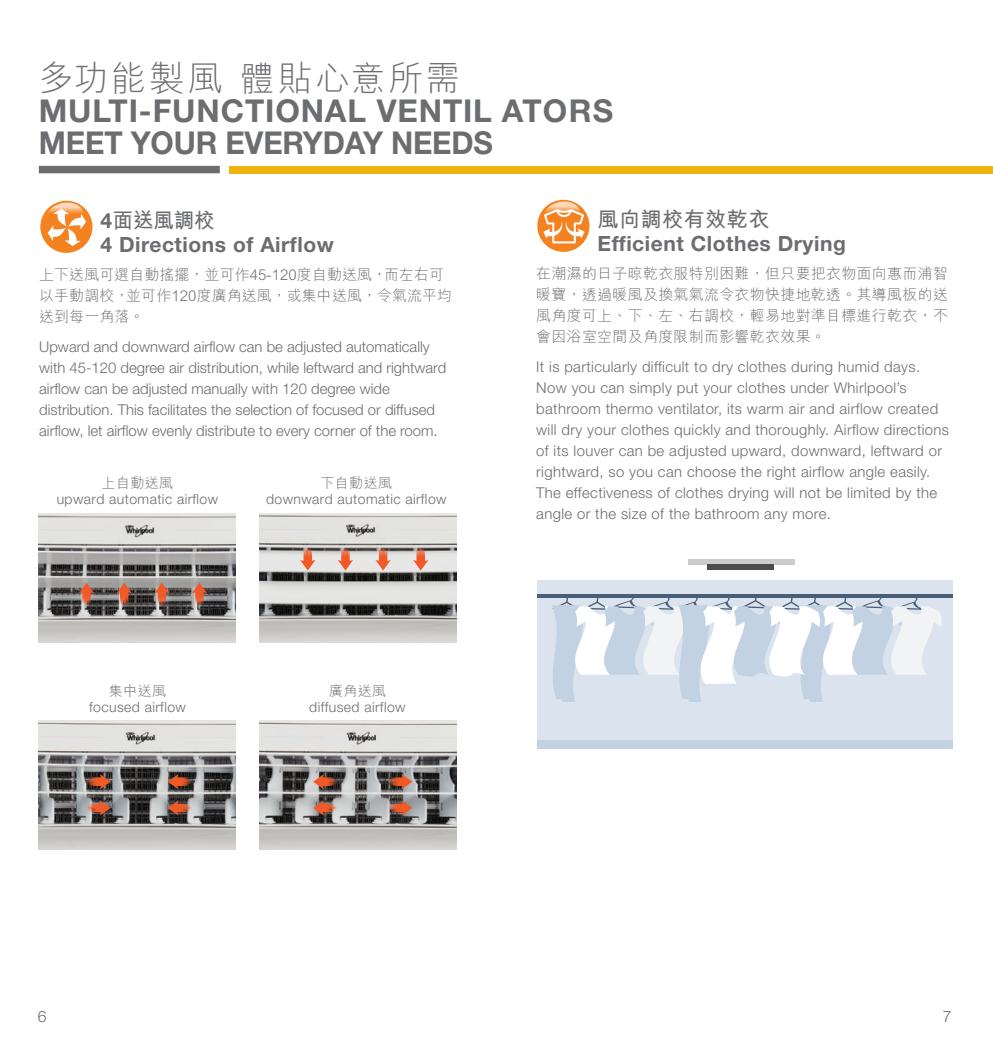
<style>
.page{position:relative;width:993px;height:1042px;background:#fff}
.page>*{position:absolute;margin:0;border:0;box-sizing:border-box;transform-origin:0 0}
.t1{font:300 35px "M Hei HK";letter-spacing:.075em;color:#6c6d70}
.t2{font:700 31.5px/31.5px "Helvetica Neue";letter-spacing:.03em;color:#6c6d70}
.t3{font:700 21px "Helvetica Neue";letter-spacing:.025em;color:#6c6d70}
.t4{font:700 21px "M Hei HK";letter-spacing:.025em;color:#6c6d70}
.t5{font:300 15.75px "Helvetica Neue";color:#6c6d70}
.t6{font:300 14.88px/21px "Helvetica Neue";letter-spacing:.025em;color:#6c6d70}
.t7{font:300 14.88px/21px "Helvetica Neue";color:#6c6d70}
.t8{font:300 14.88px/21px "M Hei HK";letter-spacing:.01em;color:#6c6d70;text-align:justify}
.t9{font:300 14px "Helvetica Neue";letter-spacing:.03em;color:#6c6d70}
.t10{font:300 14px "M Hei HK";letter-spacing:.03em;color:#6c6d70}
.s1{font-family:"Helvetica Neue"}
</style>
<div class="page">
<div style="left:229px;top:166px;width:763px;height:7px;background:#efb310"></div>
<div style="left:39px;top:166px;width:181px;height:7px;background:#6c6d70"></div>
<div style="left:537px;top:580px;width:415px;height:169px;background:#c3d2e3"></div>
<div style="left:537px;top:580px;width:415px;height:160px;background:#dbe4ee"></div>
<hr style="left:537px;top:594px;width:415px;height:4px;background:#495e77">
<svg style="left:552px;top:598px;width:389px;height:104px"></svg>
<div style="left:688px;top:559px;width:106px;height:5px;background:#cccccb"></div>
<div style="left:707px;top:564px;width:67px;height:5px;background:#4c4c4c"></div>
<svg style="left:537px;top:200px;width:52px;height:52px"></svg>
<svg style="left:543px;top:202px;width:41px;height:41px"></svg>
<div style="left:40px;top:201px;width:52px;height:52px;background:#f58220;border-radius:50%"></div>
<svg style="left:47px;top:202px;width:39px;height:44px"></svg>
<img style="left:39px;top:513px;width:196px;height:129px">
<svg style="left:79px;top:583px;width:15px;height:24px"></svg>
<svg style="left:116px;top:583px;width:16px;height:24px"></svg>
<svg style="left:154px;top:583px;width:15px;height:24px"></svg>
<svg style="left:192px;top:583px;width:15px;height:24px"></svg>
<img style="left:260px;top:513px;width:196px;height:129px">
<img style="left:39px;top:721px;width:196px;height:129px">
<img style="left:260px;top:721px;width:196px;height:129px">
<svg style="left:300px;top:546px;width:15px;height:24px"></svg>
<svg style="left:337px;top:546px;width:16px;height:24px"></svg>
<svg style="left:375px;top:546px;width:15px;height:24px"></svg>
<svg style="left:413px;top:546px;width:15px;height:24px"></svg>
<svg style="left:86px;top:774px;width:24px;height:15px"></svg>
<svg style="left:86px;top:800px;width:24px;height:15px"></svg>
<svg style="left:387px;top:774px;width:25px;height:15px"></svg>
<svg style="left:387px;top:800px;width:25px;height:15px"></svg>
<svg style="left:168px;top:774px;width:24px;height:15px"></svg>
<svg style="left:168px;top:800px;width:24px;height:15px"></svg>
<svg style="left:313px;top:774px;width:25px;height:15px"></svg>
<svg style="left:313px;top:800px;width:25px;height:15px"></svg>
<h1 class="t1" style="left:39px;top:53px;width:423px">多功能製風 體貼心意所需</h1>
<h2 class="t2" style="left:39px;top:95px;width:575px">MULTI-FUNCTIONAL VENTIL ATORS<br>MEET YOUR EVERYDAY NEEDS</h2>
<h3 class="t4" style="left:100px;top:205px;width:116px"><span class="s1">4</span>面送風調校</h3>
<h3 class="t3" style="left:100px;top:232px;width:235px">4 Directions of Airflow</h3>
<p class="t8" style="left:39px;top:263px;width:414px;text-align:left">上下送風可選自動搖擺，並可作45-120度自動送風，而左右可以手動調校，並可作120度廣角送風，或集中送風，令氣流平均送到每一角落。</p>
<p class="t7" style="left:39px;top:336px;width:408px">Upward and downward airflow can be adjusted automatically with 45-120 degree air distribution, while leftward and rightward airflow can be adjusted manually with 120 degree wide distribution. This facilitates the selection of focused or diffused airflow, let airflow evenly distribute to every corner of the room.</p>
<p class="t10" style="left:101px;top:473px;width:73px">上自動送風</p>
<p class="t9" style="left:57px;top:491px;width:163px">upward automatic airflow</p>
<p class="t10" style="left:320px;top:473px;width:73px">下自動送風</p>
<p class="t9" style="left:266px;top:491px;width:182px">downward automatic airflow</p>
<p class="t10" style="left:109px;top:681px;width:59px">集中送風</p>
<p class="t9" style="left:89px;top:698px;width:98px">focused airflow</p>
<p class="t10" style="left:329px;top:681px;width:59px">廣角送風</p>
<p class="t9" style="left:309px;top:698px;width:98px">diffused airflow</p>
<h3 class="t4" style="left:597px;top:204px;width:173px">風向調校有效乾衣</h3>
<h3 class="t3" style="left:597px;top:231px;width:250px">Efficient Clothes Drying</h3>
<p class="t8" style="left:536px;top:263px;width:413px">在潮濕的日子晾乾衣服特別困難，但只要把衣物面向惠而浦智暖寶，透過暖風及換氣氣流令衣物快捷地乾透。其導風板的送風角度可上、下、左、右調校，輕易地對準目標進行乾衣，不會因浴室空間及角度限制而影響乾衣效果。</p>
<p class="t6" style="left:536px;top:356px;width:414px">It is particularly difficult to dry clothes during humid days.<br>Now you can simply put your clothes under Whirlpool’s bathroom thermo ventilator, its warm air and airflow created will dry your clothes quickly and thoroughly. Airflow directions of its louver can be adjusted upward, downward, leftward or rightward, so you can choose the right airflow angle easily.<br>The effectiveness of clothes drying will not be limited by the angle or the size of the bathroom any more.</p>
<p class="t5" style="left:38px;top:1006px;width:10px">6</p>
<p class="t5" style="left:942px;top:1006px;width:10px">7</p>
</div>
